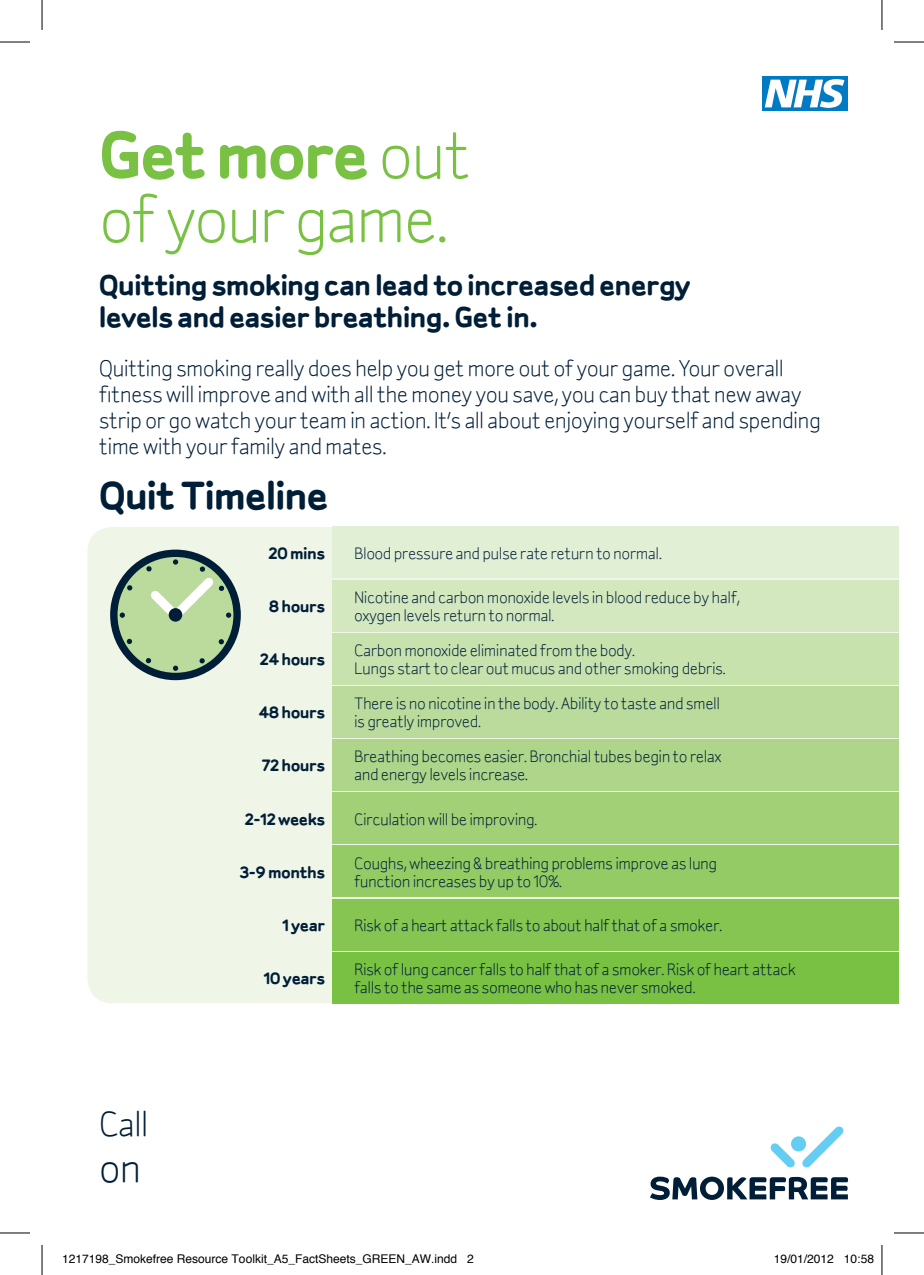
<style>
.page{position:relative;width:924px;height:1275px;background:#fff}
.page>*{position:absolute;margin:0;border:0;box-sizing:border-box;transform-origin:0 0}
.t1{font:64px/64px "Smokefree Sylvia";letter-spacing:-.045em;color:#79c142}
.t2{font:40px "Smokefree Sylvia";color:#001e37}
.t3{font:700 38px "Smokefree Sylvia";letter-spacing:-.035em;color:#001e37}
.t4{font:34px "Smokefree Sylvia";color:#001e37}
.t5{font:700 28px/32px "Smokefree Sylvia";letter-spacing:-.035em;color:#001e37}
.t6{font:22px/26px "Smokefree Sylvia";letter-spacing:-.035em;color:#001e37}
.t7{font:16px/18px "Smokefree Sylvia";letter-spacing:-.035em;color:#001e37}
.t8{font:700 16px "Smokefree Sylvia";letter-spacing:-.035em;color:#001e37}
.t9{font:12px "Helvetica";color:#000}
.s1{font-weight:700}
</style>
<div class="page">
<div style="left:762px;top:76px;width:85px;height:35px;background:#007ac2"></div>
<svg style="left:764px;top:79px;width:80px;height:29px"></svg>
<svg style="left:770px;top:1143px;width:24px;height:24px"></svg>
<div style="left:790px;top:1136px;width:15px;height:15px;background:#63cdf3;border-radius:50%"></div>
<svg style="left:801px;top:1126px;width:42px;height:41px"></svg>
<svg style="left:650px;top:1176px;width:197px;height:24px"></svg>
<div style="left:87px;top:527px;width:811px;height:476px;background:#eff6e8"></div>
<div style="left:114px;top:553px;width:123px;height:123px;background:#badb9b;border-radius:50%"></div>
<div style="left:110px;top:549px;width:131px;height:131px;border:7px solid #001e37;border-radius:50%"></div>
<div style="left:169px;top:608px;width:13px;height:13px;background:#001e37;border-radius:50%"></div>
<svg style="left:173px;top:665px;width:5px;height:6px"></svg>
<svg style="left:120px;top:612px;width:5px;height:6px"></svg>
<svg style="left:199px;top:658px;width:6px;height:6px"></svg>
<svg style="left:126px;top:638px;width:6px;height:6px"></svg>
<svg style="left:127px;top:585px;width:6px;height:6px"></svg>
<svg style="left:218px;top:639px;width:6px;height:6px"></svg>
<svg style="left:146px;top:559px;width:85px;height:60px"></svg>
<svg style="left:145px;top:658px;width:6px;height:5px"></svg>
<div style="left:332px;top:527px;width:566px;height:51px;background:#e1efd4"></div>
<div style="left:332px;top:633px;width:566px;height:51px;background:#c8e2ae"></div>
<div style="left:332px;top:580px;width:566px;height:51px;background:#d4e8c0"></div>
<div style="left:332px;top:739px;width:566px;height:51px;background:#aed589"></div>
<div style="left:332px;top:686px;width:566px;height:51px;background:#badb9b"></div>
<div style="left:332px;top:846px;width:566px;height:51px;background:#94cb64"></div>
<div style="left:332px;top:792px;width:566px;height:52px;background:#a1d076"></div>
<div style="left:332px;top:952px;width:566px;height:51px;background:#79c142"></div>
<div style="left:332px;top:899px;width:566px;height:51px;background:#86c551"></div>
<hr style="left:608px;top:137px;width:240px;height:1px;background:#7e3e98">
<hr style="left:155px;top:1137px;width:414px;height:1px;background:#7e3e98">
<hr style="left:147px;top:1181px;width:422px;height:1px;background:#7e3e98">
<hr style="left:0;top:42px;width:30px;height:1px;background:#000">
<hr style="left:893px;top:42px;width:30px;height:1px;background:#000">
<hr style="left:0;top:1232px;width:30px;height:1px;background:#000">
<hr style="left:893px;top:1232px;width:30px;height:1px;background:#000">
<hr style="left:42px;top:0;width:1px;height:30px;background:#000">
<hr style="left:42px;top:1245px;width:1px;height:30px;background:#000">
<hr style="left:881px;top:0;width:1px;height:30px;background:#000">
<hr style="left:881px;top:1245px;width:1px;height:30px;background:#000">
<h1 class="t1" style="left:99px;top:123px;width:374px"><span class="s1">Get more</span> out of your game.</h1>
<h3 class="t5" style="left:99px;top:269px;width:593px">Quitting smoking can lead to increased energy levels and easier breathing. Get in.</h3>
<p class="t6" style="left:99px;top:355px;width:723px">Quitting smoking really does help you get more out of your game. Your overall fitness will improve and with all the money you save, you can buy that new away strip or go watch your team in action. It’s all about enjoying yourself and spending time with your family and mates.</p>
<h3 class="t3" style="left:99px;top:472px;width:231px">Quit Timeline</h3>
<h3 class="t4" style="left:99px;top:1104px;width:51px">Call</h3>
<h2 class="t2" style="left:99px;top:1145px;width:44px">on</h2>
<p class="t8" style="left:268px;top:543px;width:58px">20 mins</p>
<p class="t7" style="left:354px;top:544px;width:309px">Blood pressure and pulse rate return to normal.</p>
<p class="t8" style="left:269px;top:596px;width:58px">8 hours</p>
<p class="t7" style="left:354px;top:588px;width:387px">Nicotine and carbon monoxide levels in blood reduce by half, oxygen levels return to normal.</p>
<p class="t8" style="left:259px;top:649px;width:67px">24 hours</p>
<p class="t7" style="left:354px;top:641px;width:373px">Carbon monoxide eliminated from the body.<br>Lungs start to clear out mucus and other smoking debris.</p>
<p class="t8" style="left:258px;top:702px;width:68px">48 hours</p>
<p class="t7" style="left:354px;top:694px;width:367px">There is no nicotine in the body. Ability to taste and smell is greatly improved.</p>
<p class="t8" style="left:262px;top:755px;width:65px">72 hours</p>
<p class="t7" style="left:354px;top:747px;width:369px">Breathing becomes easier. Bronchial tubes begin to relax and energy levels increase.</p>
<p class="t8" style="left:244px;top:808px;width:82px">2-12 weeks</p>
<p class="t7" style="left:354px;top:810px;width:185px">Circulation will be improving.</p>
<p class="t8" style="left:239px;top:862px;width:87px">3-9 months</p>
<p class="t7" style="left:354px;top:854px;width:364px">Coughs, wheezing &amp; breathing problems improve as lung function increases by up to 10%.</p>
<p class="t8" style="left:282px;top:915px;width:45px">1 year</p>
<p class="t7" style="left:354px;top:916px;width:370px">Risk of a heart attack falls to about half that of a smoker.</p>
<p class="t8" style="left:263px;top:968px;width:63px">10 years</p>
<p class="t7" style="left:354px;top:960px;width:443px">Risk of lung cancer falls to half that of a smoker. Risk of heart attack falls to the same as someone who has never smoked.</p>
<p class="t9" style="left:62px;top:1249px;width:413px">1217198_Smokefree Resource Toolkit_A5_FactSheets_GREEN_AW.indd 2</p>
<p class="t9" style="left:773px;top:1249px;width:102px">19/01/2012 10:58</p>
</div>
